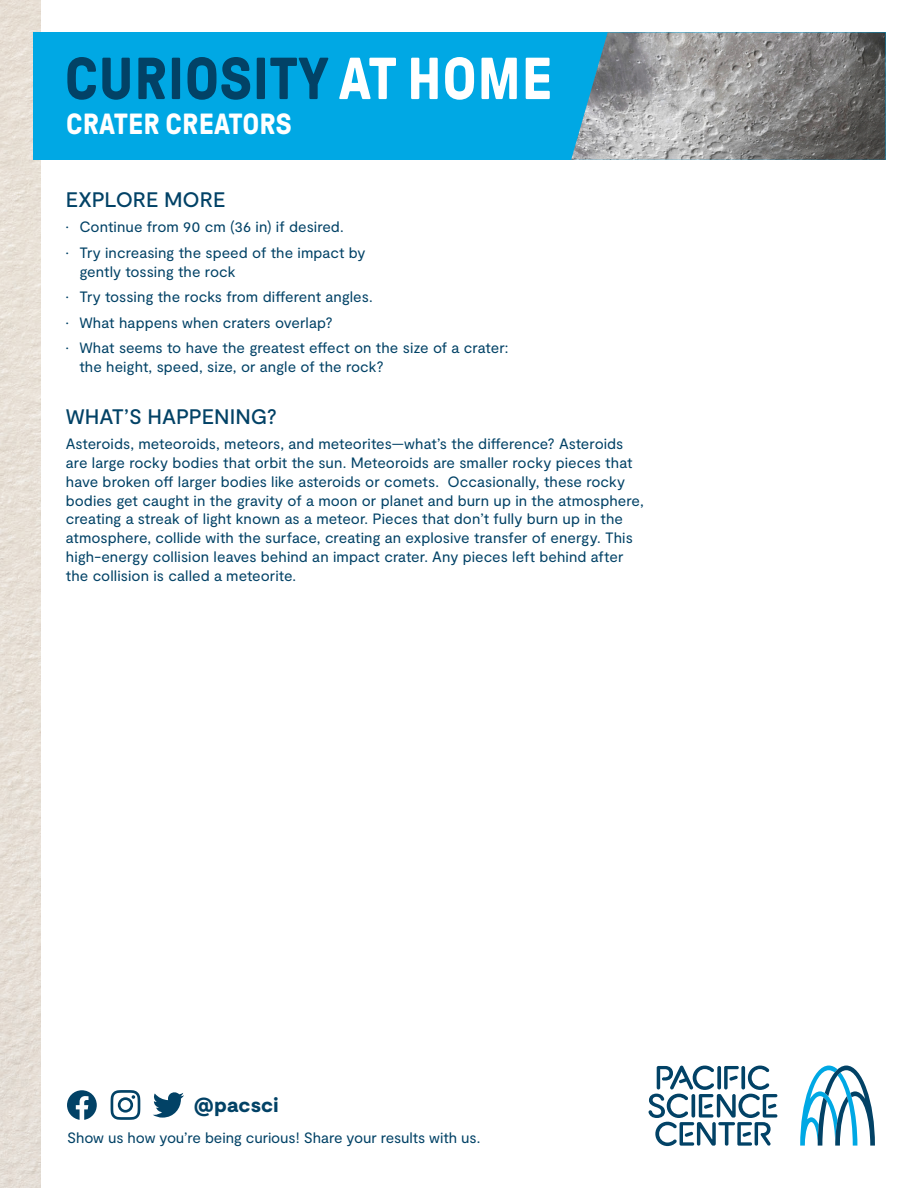
<style>
.page{position:relative;width:918px;height:1188px;background:#fff}
.page>*{position:absolute;margin:0;border:0;box-sizing:border-box;transform-origin:0 0}
.t1{font:700 59.1px "GT Pressura";letter-spacing:.01em;color:#024266}
.t2{font:700 29.1px "GT Pressura";letter-spacing:.01em;color:#fff}
.Heading1{font:500 21px "Moderat";color:#024266}
.t3{font:900 20.4px "Moderat";letter-spacing:.01em;color:#024266}
.Body{font:15px/18.8px "Moderat";color:#024266}
.s1{color:#fff}
</style>
<div class="page">
<img style="left:0;top:0;width:40px;height:1188px">
<div style="left:33px;top:32px;width:853px;height:128px;background:#00a8e4"></div>
<img style="left:571px;top:32px;width:315px;height:128px">
<svg style="left:800px;top:1066px;width:75px;height:80px"></svg>
<svg style="left:648px;top:1065px;width:129px;height:81px"></svg>
<svg style="left:153px;top:1092px;width:31px;height:26px"></svg>
<svg style="left:111px;top:1090px;width:29px;height:30px"></svg>
<svg style="left:67px;top:1090px;width:30px;height:30px"></svg>
<h1 class="t1" style="left:65px;top:47px;width:489px">CURIOSITY <span class="s1">AT HOME</span></h1>
<h2 class="t2" style="left:66px;top:108px;width:227px">CRATER CREATORS</h2>
<p class="Heading1" style="left:66px;top:187px;width:161px">EXPLORE MORE</p>
<p class="Body" style="left:66px;top:218px;width:279px">• Continue from 90 cm (36 in) if desired.</p>
<p class="Body" style="left:79px;top:244px;width:288px;text-indent:-14px">• Try increasing the speed of the impact by gently tossing the rock</p>
<p class="Body" style="left:66px;top:288px;width:308px">• Try tossing the rocks from different angles.</p>
<p class="Body" style="left:66px;top:313px;width:268px">• What happens when craters overlap?</p>
<p class="Body" style="left:79px;top:339px;width:431px;text-indent:-14px">• What seems to have the greatest effect on the size of a crater: the height, speed, size, or angle of the rock?</p>
<p class="Heading1" style="left:66px;top:404px;width:212px">WHAT’S HAPPENING?</p>
<p class="Body" style="left:66px;top:435px;width:580px">Asteroids, meteoroids, meteors, and meteorites—what’s the difference? Asteroids are large rocky bodies that orbit the sun. Meteoroids are smaller rocky pieces that have broken off larger bodies like asteroids or comets. Occasionally, these rocky bodies get caught in the gravity of a moon or planet and burn up in the atmosphere, creating a streak of light known as a meteor. Pieces that don’t fully burn up in the atmosphere, collide with the surface, creating an explosive transfer of energy. This high-energy collision leaves behind an impact crater. Any pieces left behind after the collision is called a meteorite.</p>
<h3 class="t3" style="left:194px;top:1093px;width:86px">@pacsci</h3>
<p class="Body" style="left:67px;top:1129px;width:415px">Show us how you’re being curious! Share your results with us.</p>
</div>
